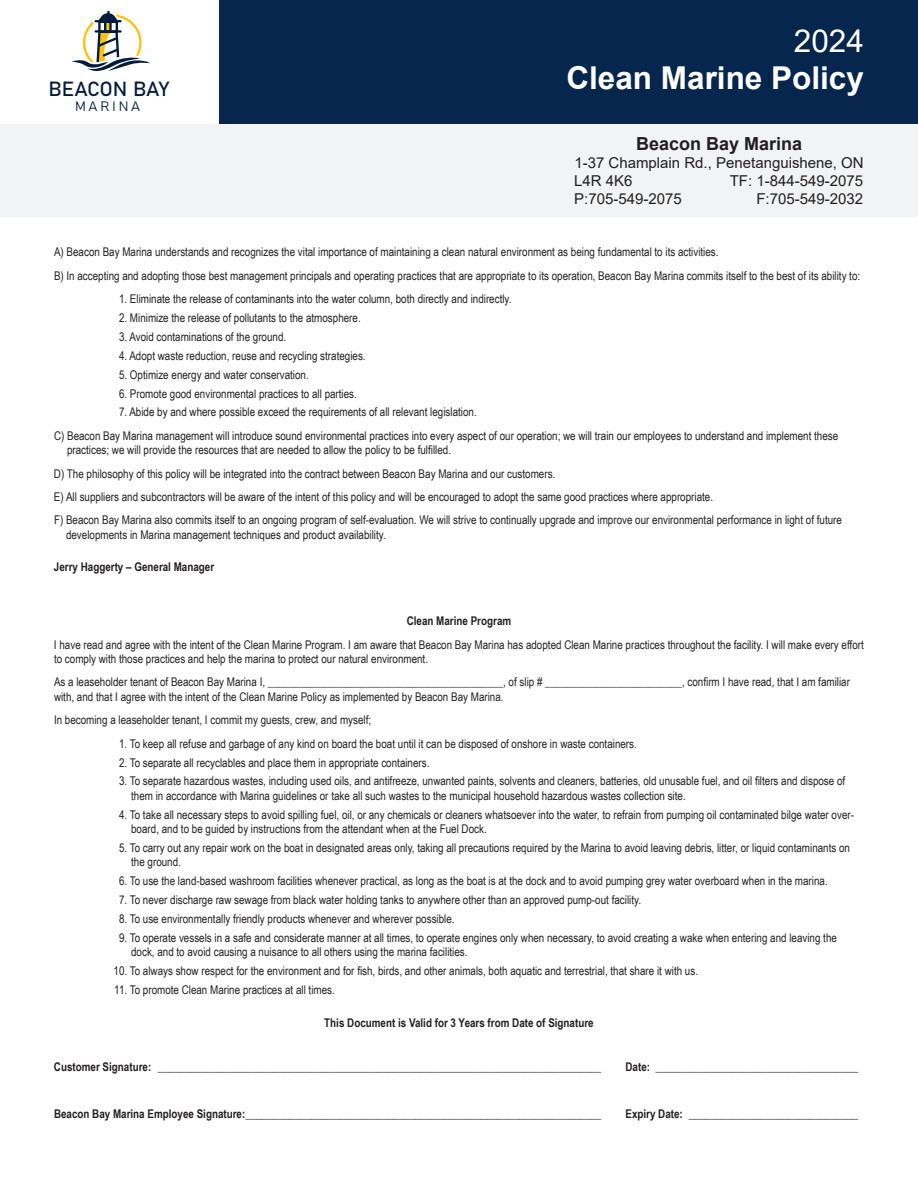
<style>
.page{position:relative;width:918px;height:1188px;background:#fff}
.page>*{position:absolute;margin:0;border:0;box-sizing:border-box;transform-origin:0 0}
.t1{font:700 31.5px "Arial";color:#fff}
.t2{font:31.5px "Arial";color:#fff}
.t3{font:20.25px "Bahnschrift";letter-spacing:-.02em;color:#041c3b}
.t4{font:700 18px "Arial";color:#231f20}
.t5{font:15px "Arial";color:#231f20}
.t6{font:13.5px "Bahnschrift";letter-spacing:.195em;color:#041c3b}
.Body{font:12px/14.4px "Arial Narrow";color:#231f20}
.headings{font:700 12px "Arial Narrow";color:#231f20}
</style>
<div class="page">
<div style="left:219px;top:0;width:699px;height:124px;background:#07264e"></div>
<div style="left:0;top:124px;width:918px;height:93px;background:#f2f3f4"></div>
<svg style="left:72px;top:11px;width:78px;height:61px"></svg>
<p class="t3" style="left:49px;top:73px;width:122px">BEACON BAY</p>
<p class="t6" style="left:75px;top:96px;width:67px">MARINA</p>
<p class="t2" style="left:794px;top:19px;width:72px">2024</p>
<p class="t1" style="left:566px;top:56px;width:299px">Clean Marine Policy</p>
<p class="t4" style="left:636px;top:131px;width:168px">Beacon Bay Marina</p>
<p class="t5" style="left:574px;top:152px;width:291px">1-37 Champlain Rd., Penetanguishene, ON</p>
<p class="t5" style="left:574px;top:170px;width:60px">L4R 4K6</p>
<p class="t5" style="left:730px;top:170px;width:135px">TF: 1-844-549-2075</p>
<p class="t5" style="left:574px;top:188px;width:109px">P:705-549-2075</p>
<p class="t5" style="left:756px;top:188px;width:108px">F:705-549-2032</p>
<p class="Body" style="left:54px;top:244px;width:666px">A) Beacon Bay Marina understands and recognizes the vital importance of maintaining a clean natural environment as being fundamental to its activities.</p>
<p class="Body" style="left:54px;top:268px;width:808px">B) In accepting and adopting those best management principals and operating practices that are appropriate to its operation, Beacon Bay Marina commits itself to the best of its ability to:</p>
<p class="Body" style="left:119px;top:291px;width:394px">1. Eliminate the release of contaminants into the water column, both directly and indirectly.</p>
<p class="Body" style="left:119px;top:310px;width:243px">2. Minimize the release of pollutants to the atmosphere.</p>
<p class="Body" style="left:119px;top:329px;width:169px">3. Avoid contaminations of the ground.</p>
<p class="Body" style="left:119px;top:348px;width:248px">4. Adopt waste reduction, reuse and recycling strategies.</p>
<p class="Body" style="left:119px;top:367px;width:191px">5. Optimize energy and water conservation.</p>
<p class="Body" style="left:119px;top:386px;width:239px">6. Promote good environmental practices to all parties.</p>
<p class="Body" style="left:119px;top:405px;width:359px">7. Abide by and where possible exceed the requirements of all relevant legislation.</p>
<p class="Body" style="left:67px;top:428px;width:773px;text-indent:-13px">C) Beacon Bay Marina management will introduce sound environmental practices into every aspect of our operation; we will train our employees to understand and implement these practices; we will provide the resources that are needed to allow the policy to be fulfilled.</p>
<p class="Body" style="left:54px;top:466px;width:503px">D) The philosophy of this policy will be integrated into the contract between Beacon Bay Marina and our customers.</p>
<p class="Body" style="left:54px;top:489px;width:661px">E) All suppliers and subcontractors will be aware of the intent of this policy and will be encouraged to adopt the same good practices where appropriate.</p>
<p class="Body" style="left:66px;top:513px;width:777px;text-indent:-12px">F) Beacon Bay Marina also commits itself to an ongoing program of self-evaluation. We will strive to continually upgrade and improve our environmental performance in light of future developments in Marina management techniques and product availability.</p>
<p class="headings" style="left:54px;top:558px;width:162px">Jerry Haggerty – General Manager</p>
<p class="headings" style="left:407px;top:612px;width:106px">Clean Marine Program</p>
<p class="Body" style="left:54px;top:637px;width:811px">I have read and agree with the intent of the Clean Marine Program. I am aware that Beacon Bay Marina has adopted Clean Marine practices throughout the facility. I will make every effort to comply with those practices and help the marina to protect our natural environment.</p>
<p class="Body" style="left:54px;top:675px;width:798px">As a leaseholder tenant of Beacon Bay Marina I, ___________________________________________, of slip # _________________________, confirm I have read, that I am familiar with, and that I agree with the intent of the Clean Marine Policy as implemented by Beacon Bay Marina.</p>
<p class="Body" style="left:54px;top:712px;width:319px">In becoming a leaseholder tenant, I commit my guests, crew, and myself;</p>
<p class="Body" style="left:119px;top:736px;width:519px">1. To keep all refuse and garbage of any kind on board the boat until it can be disposed of onshore in waste containers.</p>
<p class="Body" style="left:119px;top:755px;width:312px">2. To separate all recyclables and place them in appropriate containers.</p>
<p class="Body" style="left:131px;top:774px;width:716px;text-indent:-12px">3. To separate hazardous wastes, including used oils, and antifreeze, unwanted paints, solvents and cleaners, batteries, old unusable fuel, and oil filters and dispose of them in accordance with Marina guidelines or take all such wastes to the municipal household hazardous wastes collection site.</p>
<p class="Body" style="left:131px;top:807px;width:724px;text-indent:-12px">4. To take all necessary steps to avoid spilling fuel, oil, or any chemicals or cleaners whatsoever into the water, to refrain from pumping oil contaminated bilge water over&shy;board, and to be guided by instructions from the attendant when at the Fuel Dock.</p>
<p class="Body" style="left:131px;top:840px;width:720px;text-indent:-12px">5. To carry out any repair work on the boat in designated areas only, taking all precautions required by the Marina to avoid leaving debris, litter, or liquid contaminants on the ground.</p>
<p class="Body" style="left:119px;top:873px;width:710px">6. To use the land-based washroom facilities whenever practical, as long as the boat is at the dock and to avoid pumping grey water overboard when in the marina.</p>
<p class="Body" style="left:119px;top:892px;width:524px">7. To never discharge raw sewage from black water holding tanks to anywhere other than an approved pump-out facility.</p>
<p class="Body" style="left:119px;top:911px;width:337px">8. To use environmentally friendly products whenever and wherever possible.</p>
<p class="Body" style="left:131px;top:930px;width:707px;text-indent:-12px">9. To operate vessels in a safe and considerate manner at all times, to operate engines only when necessary, to avoid creating a wake when entering and leaving the dock, and to avoid causing a nuisance to all others using the marina facilities.</p>
<p class="Body" style="left:114px;top:963px;width:586px">10. To always show respect for the environment and for fish, birds, and other animals, both aquatic and terrestrial, that share it with us.</p>
<p class="Body" style="left:114px;top:982px;width:222px">11. To promote Clean Marine practices at all times.</p>
<p class="headings" style="left:324px;top:1013px;width:271px">This Document is Valid for 3 Years from Date of Signature</p>
<p class="headings" style="left:54px;top:1058px;width:549px">Customer Signature: _________________________________________________________________________________</p>
<p class="headings" style="left:626px;top:1058px;width:234px">Date: _____________________________________</p>
<p class="headings" style="left:54px;top:1105px;width:549px">Beacon Bay Marina Employee Signature:_________________________________________________________________</p>
<p class="headings" style="left:626px;top:1105px;width:234px">Expiry Date: _______________________________</p>
</div>
